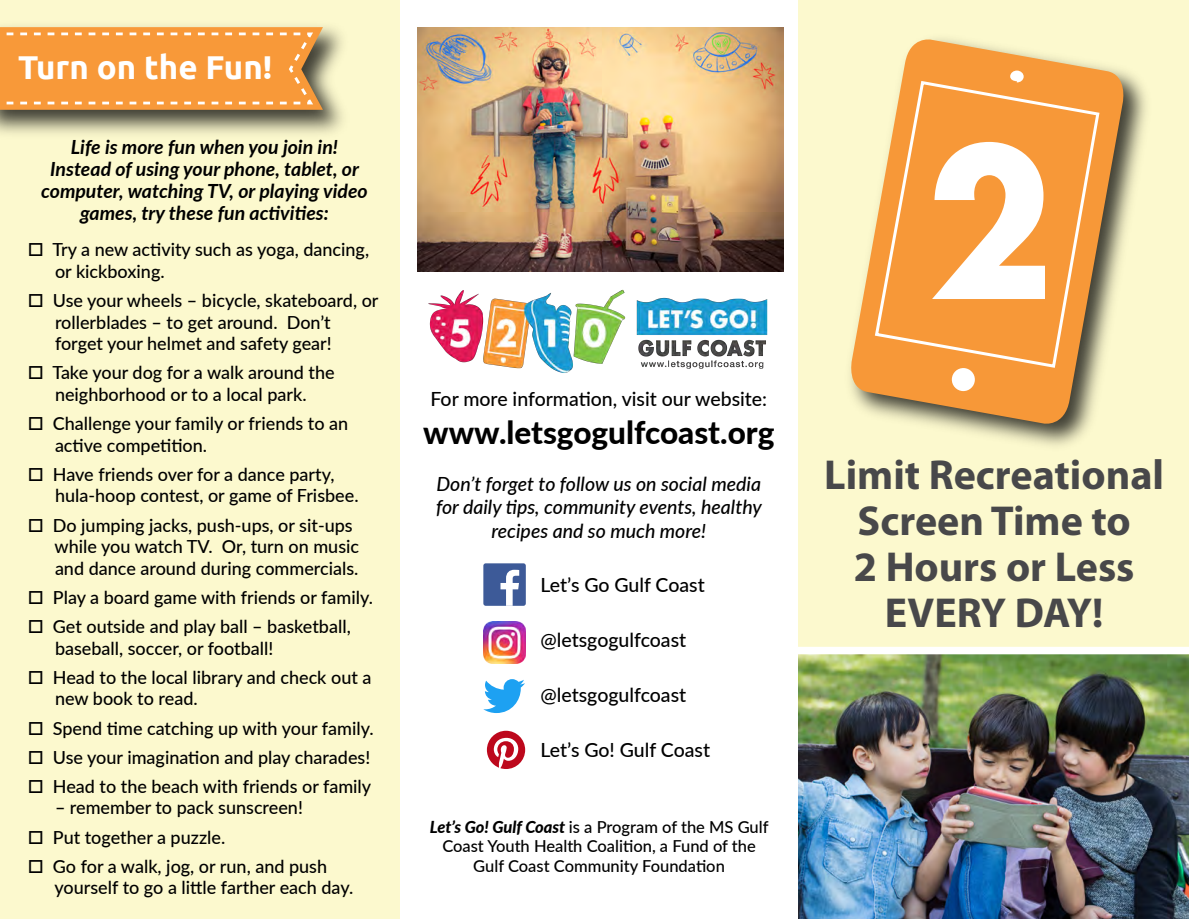
<style>
.page{position:relative;width:1189px;height:919px;background:#fff}
.page>*{position:absolute;margin:0;border:0;box-sizing:border-box;transform-origin:0 0}
.t1{font:700 42px/45.9px "Myriad Pro";color:#48484a;text-align:center}
.t2{font:700 33px "Ubuntu";color:#fff}
.t3{font:800 31.5px "Lato";color:#000}
.t4{font:italic 700 19.5px/21.9px "Lato";color:#000;text-align:center}
.t5{font:500 19.5px "Lato";color:#000}
.t6{font:italic 500 19.5px/23.4px "Lato";color:#000;text-align:center}
.t7{font:500 18px/21.6px "Lato";color:#000}
.t8{font:500 16.5px/19.8px "Lato";color:#000;text-align:center}
.s1{font-weight:800;font-style:italic}
</style>
<div class="page">
<div style="left:0;top:0;width:399px;height:918px;background:#fcf9ce"></div>
<img style="left:0;top:26px;width:343px;height:108px">
<svg style="left:0;top:27px;width:323px;height:83px;background:#f39b41"></svg>
<div style="left:798px;top:0;width:390px;height:918px;background:#fcf9ce"></div>
<svg style="left:483px;top:679px;width:42px;height:33px"></svg>
<div style="left:483px;top:563px;width:42px;height:42px;background:#3d5a98;border-radius:2px"></div>
<svg style="left:500px;top:569px;width:19px;height:36px"></svg>
<svg style="left:485px;top:729px;width:41px;height:41px"></svg>
<svg style="left:487px;top:730px;width:38px;height:38px"></svg>
<img style="left:483px;top:621px;width:42px;height:42px">
<img style="left:428px;top:289px;width:340px;height:84px">
<img style="left:947px;top:73px;width:200px;height:373px">
<svg style="left:850px;top:38px;width:277px;height:389px"></svg>
<svg style="left:873px;top:79px;width:227px;height:290px;background:#f5ae65"></svg>
<svg style="left:1009px;top:70px;width:14px;height:13px"></svg>
<div style="left:951px;top:368px;width:23px;height:23px;background:#fff;border-radius:50%"></div>
<img style="left:798px;top:654px;width:390px;height:264px">
<div style="left:789px;top:646px;width:399px;height:8px;background:#fff"></div>
<img style="left:417px;top:28px;width:366px;height:244px">
<h2 class="t2" style="left:18px;top:47px;width:255px">Turn on the Fun!</h2>
<p class="t4" style="left:41px;top:135px;width:328px">Life is more fun when you join in!<br>Instead of using your phone, tablet, or computer, watching TV, or playing video games, try these fun activities:</p>
<p class="t7" style="left:55px;top:238px;width:315px;text-indent:-27px">□ Try a new activity such as yoga, dancing, or kickboxing.</p>
<p class="t7" style="left:55px;top:289px;width:325px;text-indent:-27px">□ Use your wheels – bicycle, skateboard, or rollerblades – to get around. Don’t forget your helmet and safety gear!</p>
<p class="t7" style="left:28px;top:361px;width:308px;text-align:center">□ Take your dog for a walk around the neighborhood or to a local park.</p>
<p class="t7" style="left:55px;top:412px;width:294px;text-indent:-27px">□ Challenge your family or friends to an active competition.</p>
<p class="t7" style="left:55px;top:462px;width:305px;text-indent:-27px">□ Have friends over for a dance party, hula-hoop contest, or game of Frisbee.</p>
<p class="t7" style="left:55px;top:513px;width:306px;text-indent:-27px">□ Do jumping jacks, push-ups, or sit-ups while you watch TV. Or, turn on music and dance around during commercials.</p>
<p class="t7" style="left:28px;top:585px;width:346px">□ Play a board game with friends or family.</p>
<p class="t7" style="left:55px;top:614px;width:297px;text-indent:-27px">□ Get outside and play ball – basketball, baseball, soccer, or football!</p>
<p class="t7" style="left:55px;top:665px;width:318px;text-indent:-27px">□ Head to the local library and check out a new book to read.</p>
<p class="t7" style="left:28px;top:716px;width:347px">□ Spend time catching up with your family.</p>
<p class="t7" style="left:28px;top:745px;width:344px">□ Use your imagination and play charades!</p>
<p class="t7" style="left:28px;top:774px;width:345px">□ Head to the beach with friends or family</p>
<p class="t7" style="left:55px;top:796px;width:249px">– remember to pack sunscreen!</p>
<p class="t7" style="left:28px;top:825px;width:199px">□ Put together a puzzle.</p>
<p class="t7" style="left:55px;top:854px;width:300px;text-indent:-27px">□ Go for a walk, jog, or run, and push yourself to go a little farther each day.</p>
<p class="t5" style="left:430px;top:385px;width:338px">For more information, visit our website:</p>
<h3 class="t3" style="left:423px;top:409px;width:352px">www.letsgogulfcoast.org</h3>
<p class="t6" style="left:436px;top:471px;width:327px">Don’t forget to follow us on social media for daily tips, community events, healthy recipes and so much more!</p>
<p class="t5" style="left:540px;top:570px;width:166px">Let’s Go Gulf Coast</p>
<p class="t5" style="left:540px;top:625px;width:147px">@letsgogulfcoast</p>
<p class="t5" style="left:540px;top:680px;width:147px">@letsgogulfcoast</p>
<p class="t5" style="left:540px;top:736px;width:171px">Let’s Go! Gulf Coast</p>
<p class="t8" style="left:430px;top:815px;width:340px"><span class="s1">Let’s Go! Gulf Coast</span> is a Program of the MS Gulf<br>Coast Youth Health Coalition, a Fund of the<br>Gulf Coast Community Foundation</p>
<h1 class="t1" style="left:824px;top:451px;width:341px">Limit Recreational<br>Screen Time to<br>2 Hours or Less<br>EVERY DAY!</h1>
</div>
